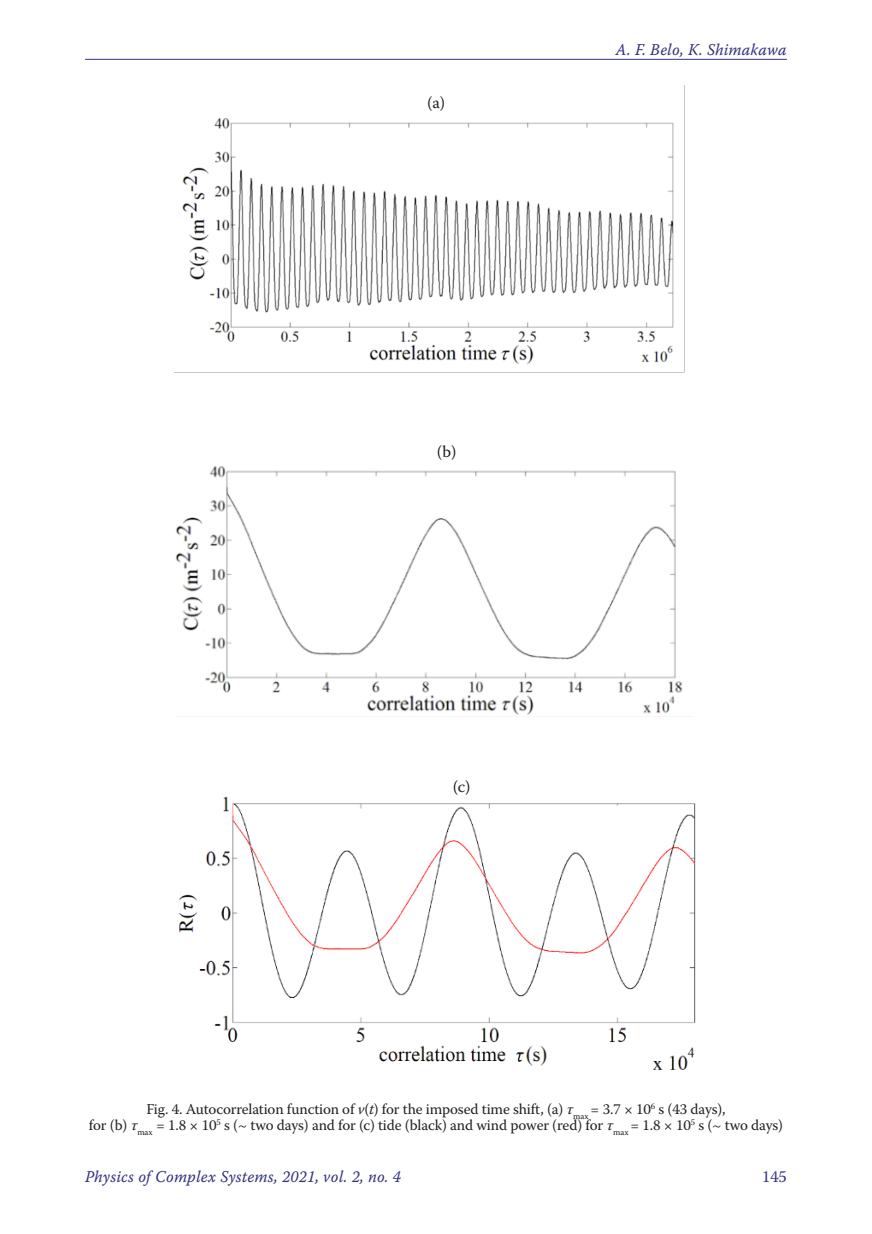
<style>
.page{position:relative;width:872px;height:1234px;background:#fff}
.page>*{position:absolute;margin:0;border:0;box-sizing:border-box;transform-origin:0 0}
.t1{font:16.5px "Warnock Pro It Capt";letter-spacing:.01em;color:#34337f;scale:.95 1}
.Body{font:16.5px "Warnock Pro";color:#231f20}
.t2{font:16.5px "Warnock Pro";color:#34337f}
.RIS{font:15px/16.5px "Warnock Pro";letter-spacing:-.01em;color:#231f20;text-align:center}
.s1{font-style:italic}
</style>
<div class="page">
<hr style="left:85px;top:59px;width:702px;height:1px;background:#34337f">
<img style="left:182px;top:85px;width:503px;height:287px">
<img style="left:176px;top:466px;width:507px;height:249px">
<img style="left:179px;top:796px;width:516px;height:273px">
<div style="left:411px;top:88px;width:50px;height:28px;background:#fff"></div>
<div style="left:422px;top:434px;width:49px;height:34px;background:#fff"></div>
<div style="left:437px;top:768px;width:49px;height:34px;background:#fff"></div>
<p class="Body" style="left:427px;top:93px;width:20px">(a)</p>
<p class="Body" style="left:437px;top:442px;width:21px">(b)</p>
<p class="Body" style="left:453px;top:776px;width:19px">(c)</p>
<p class="t1" style="left:616px;top:39px;width:181px">A. F. Belo, K. Shimakawa</p>
<p class="RIS" style="left:89px;top:1100px;width:696px">Fig. 4. Autocorrelation function of <span class="s1">v</span>(<span class="s1">t</span>) for the imposed time shift, (a) <span class="s1">τ</span><sub>max</sub> = 3.7 × 10<sup>6</sup> s (43 days),<br>for (b) <span class="s1">τ</span><sub>max</sub> = 1.8 × 10<sup>5</sup> s (~ two days) and for (c) tide (black) and wind power (red) for <span class="s1">τ</span><sub>max</sub> = 1.8 × 10<sup>5</sup> s (~ two days)</p>
<p class="t1" style="left:85px;top:1166px;width:334px">Physics of Complex Systems, 2021, vol. 2, no. 4</p>
<p class="t2" style="left:762px;top:1166px;width:26px">145</p>
</div>
